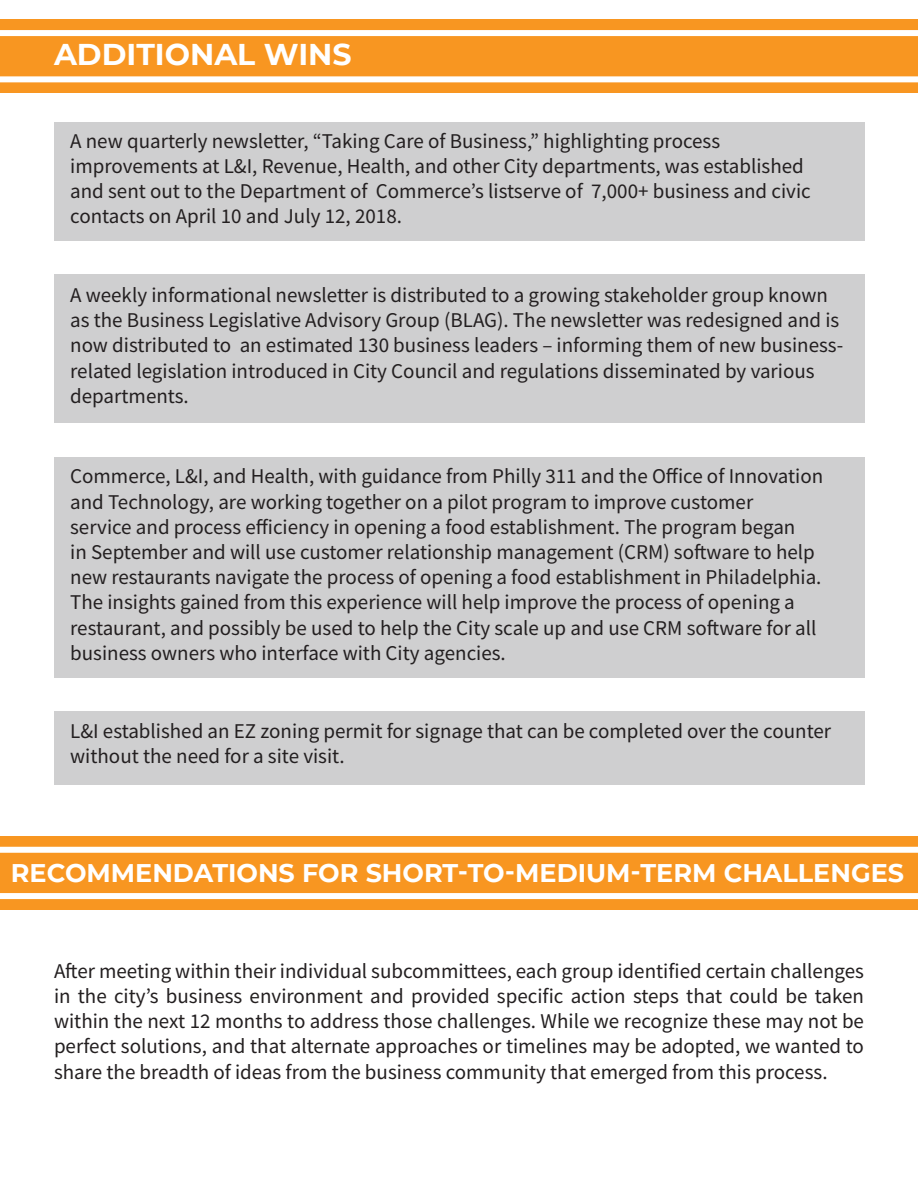
<style>
.page{position:relative;width:918px;height:1188px;background:#fff}
.page>*{position:absolute;margin:0;border:0;box-sizing:border-box;transform-origin:0 0}
.t1{font:700 30px "Montserrat";color:#fff}
.t2{font:700 25.5px "Montserrat";color:#fff}
.t3{font:21px/25.2px "Source Sans Pro";color:#231f20}
</style>
<div class="page">
<div style="left:54px;top:122px;width:810px;height:119px;background:#cfcfd0"></div>
<div style="left:54px;top:274px;width:810px;height:149px;background:#cfcfd0"></div>
<div style="left:54px;top:457px;width:810px;height:220px;background:#cfcfd0"></div>
<div style="left:54px;top:711px;width:810px;height:74px;background:#cfcfd0"></div>
<div style="left:0;top:19px;width:918px;height:74px;background:#f89621"></div>
<div style="left:0;top:76px;width:918px;height:6px;background:#fff"></div>
<div style="left:0;top:30px;width:918px;height:6px;background:#fff"></div>
<div style="left:0;top:836px;width:918px;height:73px;background:#f89621"></div>
<div style="left:0;top:893px;width:918px;height:6px;background:#fff"></div>
<div style="left:0;top:847px;width:918px;height:6px;background:#fff"></div>
<h1 class="t1" style="left:54px;top:42px;width:299px">ADDITIONAL WINS</h1>
<p class="t3" style="left:70px;top:130px;width:742px">A new quarterly newsletter, “Taking Care of Business,” highlighting process improvements at L&amp;I, Revenue, Health, and other City departments, was established and sent out to the Department of Commerce’s listserve of 7,000+ business and civic contacts on April 10 and July 12, 2018.</p>
<p class="t3" style="left:70px;top:284px;width:775px">A weekly informational newsletter is distributed to a growing stakeholder group known as the Business Legislative Advisory Group (BLAG). The newsletter was redesigned and is now distributed to an estimated 130 business leaders – informing them of new business&shy;related legislation introduced in City Council and regulations disseminated by various departments.</p>
<p class="t3" style="left:70px;top:465px;width:755px">Commerce, L&amp;I, and Health, with guidance from Philly 311 and the Office of Innovation and Technology, are working together on a pilot program to improve customer<br>service and process efficiency in opening a food establishment. The program began<br>in September and will use customer relationship management (CRM) software to help new restaurants navigate the process of opening a food establishment in Philadelphia.<br>The insights gained from this experience will help improve the process of opening a restaurant, and possibly be used to help the City scale up and use CRM software for all business owners who interface with City agencies.</p>
<p class="t3" style="left:70px;top:720px;width:762px">L&amp;I established an EZ zoning permit for signage that can be completed over the counter without the need for a site visit.</p>
<p class="t2" style="left:11px;top:855px;width:895px">RECOMMENDATIONS FOR SHORT-TO-MEDIUM-TERM CHALLENGES</p>
<p class="t3" style="left:54px;top:960px;width:812px;text-align:justify">After meeting within their individual subcommittees, each group identified certain challenges in the city’s business environment and provided specific action steps that could be taken within the next 12 months to address those challenges. While we recognize these may not be perfect solutions, and that alternate approaches or timelines may be adopted, we wanted to share the breadth of ideas from the business community that emerged from this process.</p>
</div>
